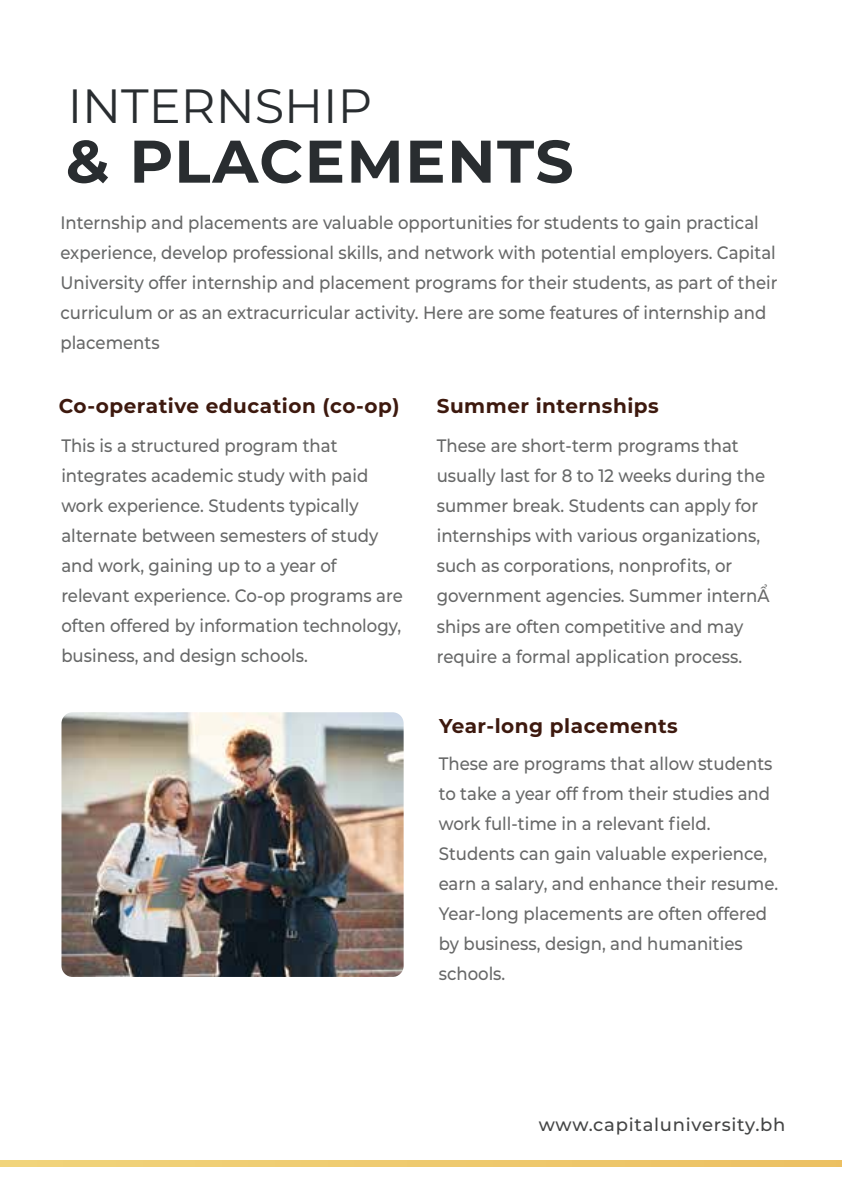
<style>
.page{position:relative;width:842px;height:1191px;background:#fff}
.page>*{position:absolute;margin:0;border:0;box-sizing:border-box;transform-origin:0 0}
.t1{font:700 60px "Montserrat";letter-spacing:.025em;color:#292d30}
.t2{font:48px "Montserrat";color:#292d30}
.t3{font:700 20px "Montserrat";letter-spacing:.025em;color:#3d190e}
.t4{font:500 18px/30px "Montserrat";color:#676868;scale:.92 1}
.t5{font:500 18px "Montserrat";letter-spacing:.04em;color:#444545}
</style>
<div class="page">
<img style="left:61px;top:712px;width:343px;height:265px">
<div style="left:0;top:1160px;width:842px;height:6px;background:#eeca6f"></div>
<h2 class="t2" style="left:68px;top:73px;width:306px">INTERNSHIP</h2>
<h1 class="t1" style="left:66px;top:118px;width:509px">&amp; PLACEMENTS</h1>
<p class="t4" style="left:60px;top:207px;width:781px">Internship and placements are valuable opportunities for students to gain practical experience, develop professional skills, and network with potential employers. Capital University offer internship and placement programs for their students, as part of their curriculum or as an extracurricular activity. Here are some features of internship and placements</p>
<p class="t3" style="left:59px;top:391px;width:342px">Co-operative education (co-op)</p>
<p class="t3" style="left:437px;top:391px;width:224px">Summer internships</p>
<p class="t4" style="left:61px;top:430px;width:373px">This is a structured program that integrates academic study with paid work experience. Students typically alternate between semesters of study and work, gaining up to a year of relevant experience. Co-op programs are often offered by information technology, business, and design schools.</p>
<p class="t4" style="left:437px;top:430px;width:363px">These are short-term programs that usually last for 8 to 12 weeks during the summer break. Students can apply for internships with various organizations, such as corporations, nonprofits, or government agencies. Summer internẨ ships are often competitive and may require a formal application process.</p>
<p class="t3" style="left:439px;top:711px;width:240px">Year-long placements</p>
<p class="t4" style="left:439px;top:748px;width:370px">These are programs that allow students to take a year off from their studies and work full-time in a relevant field.<br>Students can gain valuable experience, earn a salary, and enhance their resume.<br>Year-long placements are often offered by business, design, and humanities schools.</p>
<p class="t5" style="left:539px;top:1111px;width:248px">www.capitaluniversity.bh</p>
</div>
